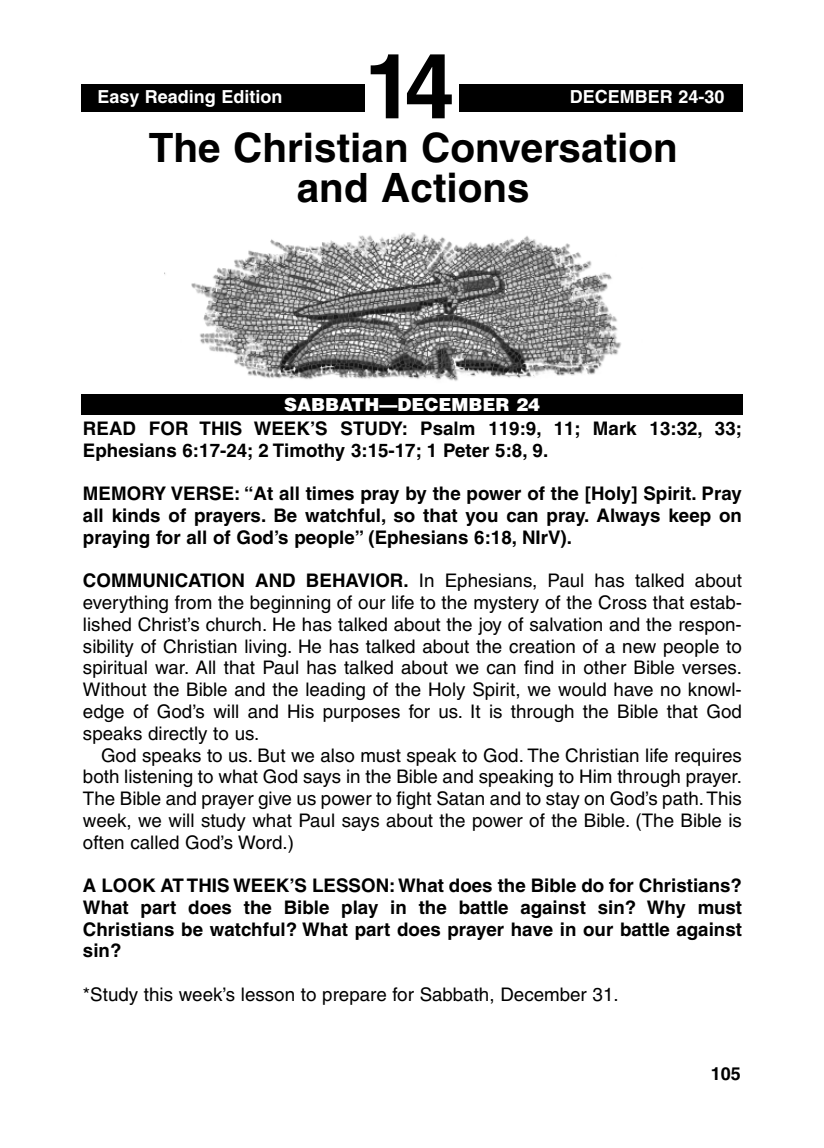
<style>
.page{position:relative;width:824px;height:1148px;background:#fff}
.page>*{position:absolute;margin:0;border:0;box-sizing:border-box;transform-origin:0 0}
.t1{font:700 90px "Helvetica";color:#000}
.t2{font:700 40.5px/40.5px "Helvetica";color:#000;text-align:center}
.t3{font:18.75px/21.8px "Helvetica";color:#000;text-align:justify}
.t4{font:700 18.75px/21.8px "Helvetica";color:#000;text-align:justify}
.t5{font:700 18px "Helvetica";color:#fff}
.t6{font:900 18px "Helvetica";color:#fff}
.t7{font:700 18px "Helvetica";color:#000}
.s1{font-weight:700}
</style>
<div class="page">
<div style="left:81px;top:84px;width:662px;height:27px;background:#000"></div>
<div style="left:365px;top:49px;width:94px;height:73px;background:#fff"></div>
<div style="left:81px;top:394px;width:662px;height:20px;background:#000"></div>
<img style="left:164px;top:232px;width:457px;height:149px">
<h1 class="t1" style="left:364px;top:51px;width:92px">14</h1>
<p class="t5" style="left:97px;top:89px;width:187px">Easy Reading Edition</p>
<p class="t5" style="left:569px;top:89px;width:156px">DECEMBER 24-30</p>
<h2 class="t2" style="left:149px;top:131px;width:530px">The Christian Conversation and Actions</h2>
<p class="t6" style="left:284px;top:394px;width:257px">SABBATH—DECEMBER 24</p>
<p class="t4" style="left:83px;top:419px;width:660px">READ FOR THIS WEEK’S STUDY: Psalm 119:9, 11; Mark 13:32, 33;<br>Ephesians 6:17-24; 2 Timothy 3:15-17; 1 Peter 5:8, 9.</p>
<p class="t4" style="left:83px;top:484px;width:660px">MEMORY VERSE: “At all times pray by the power of the [Holy] Spirit. Pray all kinds of prayers. Be watchful, so that you can pray. Always keep on praying for all of God’s people” (Ephesians 6:18, NIrV).</p>
<p class="t3" style="left:83px;top:571px;width:660px"><span class="s1">COMMUNICATION AND BEHAVIOR.</span> In Ephesians, Paul has talked about everything from the beginning of our life to the mystery of the Cross that estab&shy;lished Christ’s church. He has talked about the joy of salvation and the respon&shy;sibility of Christian living. He has talked about the creation of a new people to spiritual war. All that Paul has talked about we can find in other Bible verses.<br>Without the Bible and the leading of the Holy Spirit, we would have no knowl&shy;edge of God’s will and His purposes for us. It is through the Bible that God speaks directly to us.</p>
<p class="t3" style="left:83px;top:745px;width:660px;text-indent:18px">God speaks to us. But we also must speak to God. The Christian life requires both listening to what God says in the Bible and speaking to Him through prayer.<br>The Bible and prayer give us power to fight Satan and to stay on God’s path.This week, we will study what Paul says about the power of the Bible. (The Bible is often called God’s Word.)</p>
<p class="t4" style="left:83px;top:876px;width:660px">A LOOK AT THIS WEEK’S LESSON: What does the Bible do for Christians?<br>What part does the Bible play in the battle against sin? Why must Christians be watchful? What part does prayer have in our battle against sin?</p>
<p class="t3" style="left:83px;top:985px;width:537px">*Study this week’s lesson to prepare for Sabbath, December 31.</p>
<p class="t7" style="left:710px;top:1066px;width:32px">105</p>
</div>
